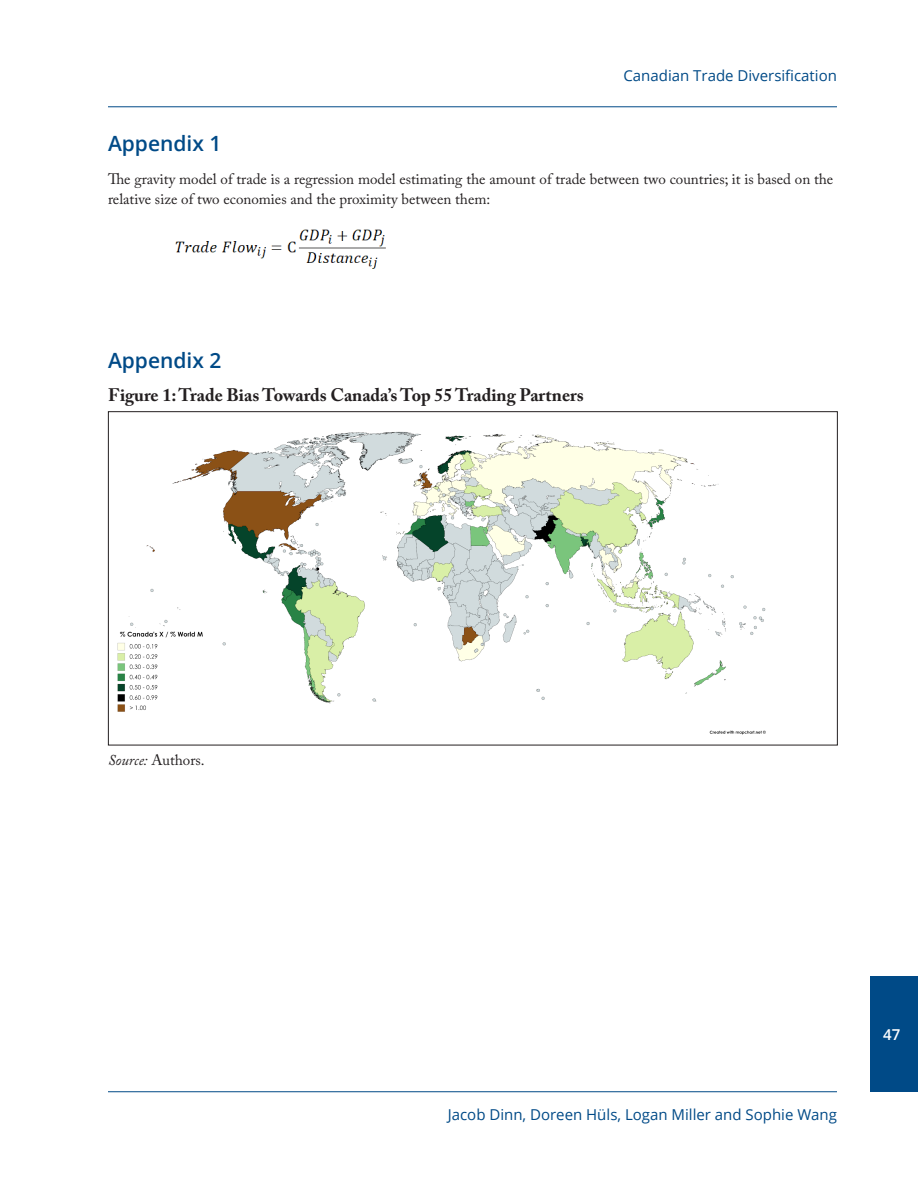
<style>
.page{position:relative;width:918px;height:1188px;background:#fff}
.page>*{position:absolute;margin:0;border:0;box-sizing:border-box;transform-origin:0 0}
.Header1{font:600 21px "Open Sans";color:#004a87}
.Header_2{font:700 18px "Adobe Caslon Pro";color:#231f20}
.Body_Text{font:15px/19.5px "Adobe Caslon Pro";color:#231f20}
.t1{font:15px "Open Sans";color:#004a87}
.t2{font:600 15px "Open Sans";color:#fff}
.s1{font-style:italic}
</style>
<div class="page">
<hr style="left:108px;top:106px;width:729px;height:1px;background:#004a87">
<hr style="left:108px;top:1091px;width:729px;height:1px;background:#004a87">
<div style="left:870px;top:976px;width:48px;height:115px;background:#004a87"></div>
<img style="left:175px;top:229px;width:211px;height:40px">
<img style="left:117px;top:431px;width:649px;height:304px">
<p class="t1" style="left:623px;top:65px;width:215px">Canadian Trade Diversification</p>
<p class="Header1" style="left:108px;top:129px;width:115px">Appendix 1</p>
<p class="Body_Text" style="left:108px;top:169px;width:727px">The gravity model of trade is a regression model estimating the amount of trade between two countries; it is based on the relative size of two economies and the proximity between them:</p>
<p class="Header1" style="left:108px;top:346px;width:115px">Appendix 2</p>
<p class="Header_2" style="left:108px;top:384px;width:477px">Figure 1: Trade Bias Towards Canada’s Top 55 Trading Partners</p>
<p class="Body_Text" style="left:108px;top:750px;width:98px"><span class="s1">Source:</span> Authors.</p>
<p class="t1" style="left:448px;top:1104px;width:391px">Jacob Dinn, Doreen Hüls, Logan Miller and Sophie Wang</p>
<p class="t2" style="left:883px;top:1024px;width:19px">47</p>
</div>
